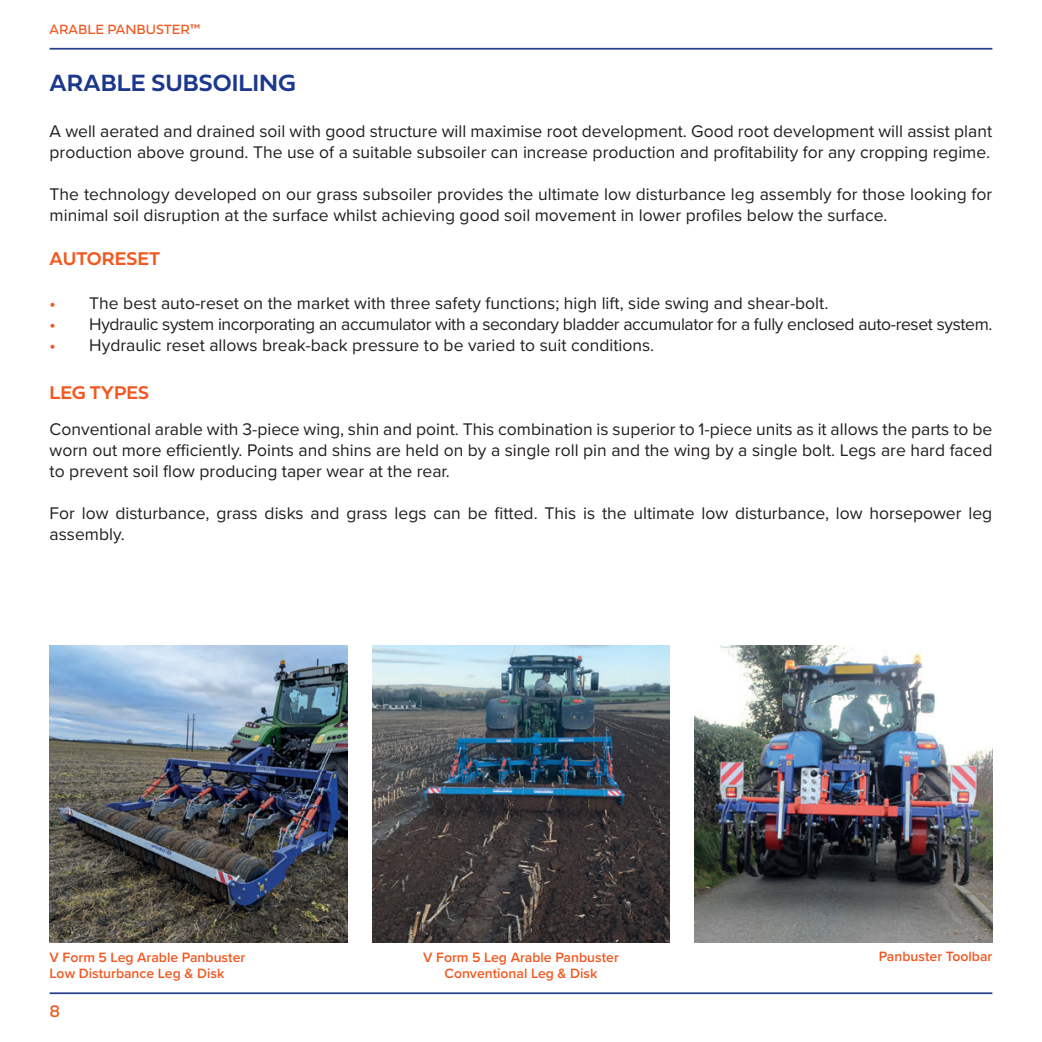
<style>
.page{position:relative;width:1042px;height:1042px;background:#fff}
.page>*{position:absolute;margin:0;border:0;box-sizing:border-box;transform-origin:0 0}
.t1{font:24.5px "Fieldwork Geo Demibold";color:#1b388c}
.t2{font:19.25px "Fieldwork Geo Demibold";color:#f15921}
.t3{font:17.5px/21px "Proxima Nova";color:#231f20}
.t4{font:17.5px "Proxima Nova";letter-spacing:-.02em;color:#231f20}
.t5{font:17.5px "Fieldwork Geo Regular";color:#f15921}
.t6{font:600 14px/16.8px "Proxima Nova";color:#f15921}
.t7{font:14px "Fieldwork Geo Regular";color:#f15921}
.s1{font-weight:600;color:#f15921}
</style>
<div class="page">
<hr style="left:50px;top:48px;width:942px;height:2px;background:#253f8e">
<hr style="left:50px;top:992px;width:942px;height:2px;background:#253f8e">
<img style="left:372px;top:645px;width:298px;height:298px">
<img style="left:50px;top:645px;width:297px;height:298px">
<img style="left:694px;top:645px;width:298px;height:298px">
<p class="t7" style="left:50px;top:19px;width:153px">ARABLE PANBUSTER™</p>
<h1 class="t1" style="left:50px;top:64px;width:248px">ARABLE SUBSOILING</h1>
<p class="t3" style="left:50px;top:121px;width:944px">A well aerated and drained soil with good structure will maximise root development. Good root development will assist plant production above ground. The use of a suitable subsoiler can increase production and profitability for any cropping regime.</p>
<p class="t3" style="left:50px;top:184px;width:944px">The technology developed on our grass subsoiler provides the ultimate low disturbance leg assembly for those looking for minimal soil disruption at the surface whilst achieving good soil movement in lower profiles below the surface.</p>
<p class="t2" style="left:50px;top:244px;width:112px">AUTORESET</p>
<p class="t3" style="left:50px;top:293px;width:780px"><span class="s1">•</span> The best auto-reset on the market with three safety functions; high lift, side swing and shear-bolt.</p>
<p class="t4" style="left:50px;top:314px;width:944px"><span class="s1">•</span> Hydraulic system incorporating an accumulator with a secondary bladder accumulator for a fully enclosed auto-reset system.</p>
<p class="t3" style="left:50px;top:335px;width:606px"><span class="s1">•</span> Hydraulic reset allows break-back pressure to be varied to suit conditions.</p>
<p class="t2" style="left:50px;top:378px;width:101px">LEG TYPES</p>
<p class="t3" style="left:50px;top:419px;width:944px;text-align:justify">Conventional arable with 3-piece wing, shin and point. This combination is superior to 1-piece units as it allows the parts to be worn out more efficiently. Points and shins are held on by a single roll pin and the wing by a single bolt. Legs are hard faced to prevent soil flow producing taper wear at the rear.</p>
<p class="t3" style="left:50px;top:503px;width:944px">For low disturbance, grass disks and grass legs can be fitted. This is the ultimate low disturbance, low horsepower leg assembly.</p>
<p class="t6" style="left:50px;top:948px;width:197px">V Form 5 Leg Arable Panbuster<br>Low Disturbance Leg &amp; Disk</p>
<p class="t5" style="left:50px;top:997px;width:12px">8</p>
<p class="t6" style="left:423px;top:948px;width:197px">V Form 5 Leg Arable Panbuster</p>
<p class="t6" style="left:879px;top:947px;width:115px">Panbuster Toolbar</p>
<p class="t6" style="left:444px;top:965px;width:154px">Conventional Leg &amp; Disk</p>
</div>
